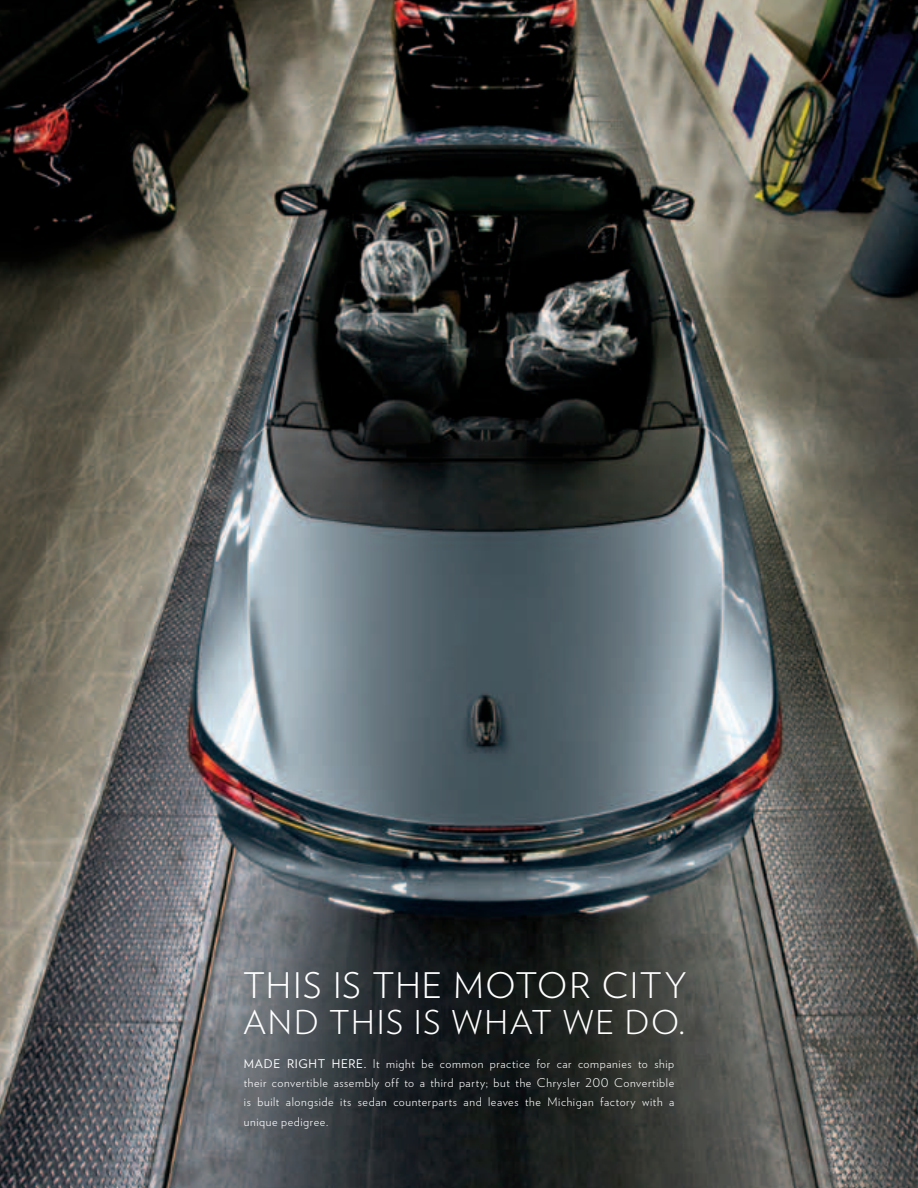
<style>
.page{position:relative;width:918px;height:1188px;background:#fff}
.page>*{position:absolute;margin:0;border:0;box-sizing:border-box;transform-origin:0 0}
.t1{font:300 35.25px "Verlag";letter-spacing:.035em;color:#fff}
.t2{font:300 32.7px "Verlag";color:#fff}
.t3{font:300 12px/19.2px "Verlag";letter-spacing:.05em;color:#fff;text-align:justify}
.t4{font:12px "Verlag";letter-spacing:.06em;color:#fff}
.s1{font-weight:400}
</style>
<div class="page">
<img style="left:0;top:0;width:918px;height:1188px">
<h1 class="t1" style="left:243px;top:959px;width:445px">this is the motor city</h1>
<h2 class="t2" style="left:243px;top:999px;width:443px">and this is what we do.</h2>
<p class="t4" style="left:244px;top:1055px;width:74px">MADE RIGHT</p>
<p class="t4" style="left:332px;top:1055px;width:9px">HERE</p>
<p class="t3" style="left:244px;top:1053px;width:432px;text-indent:120px"><span class="s1">.</span> It might be common practice for car companies to ship their convertible assembly off to a third party; but the Chrysler 200 Convertible is built alongside its sedan counterparts and leaves the M ichigan factory with a unique pedigree.</p>
</div>
